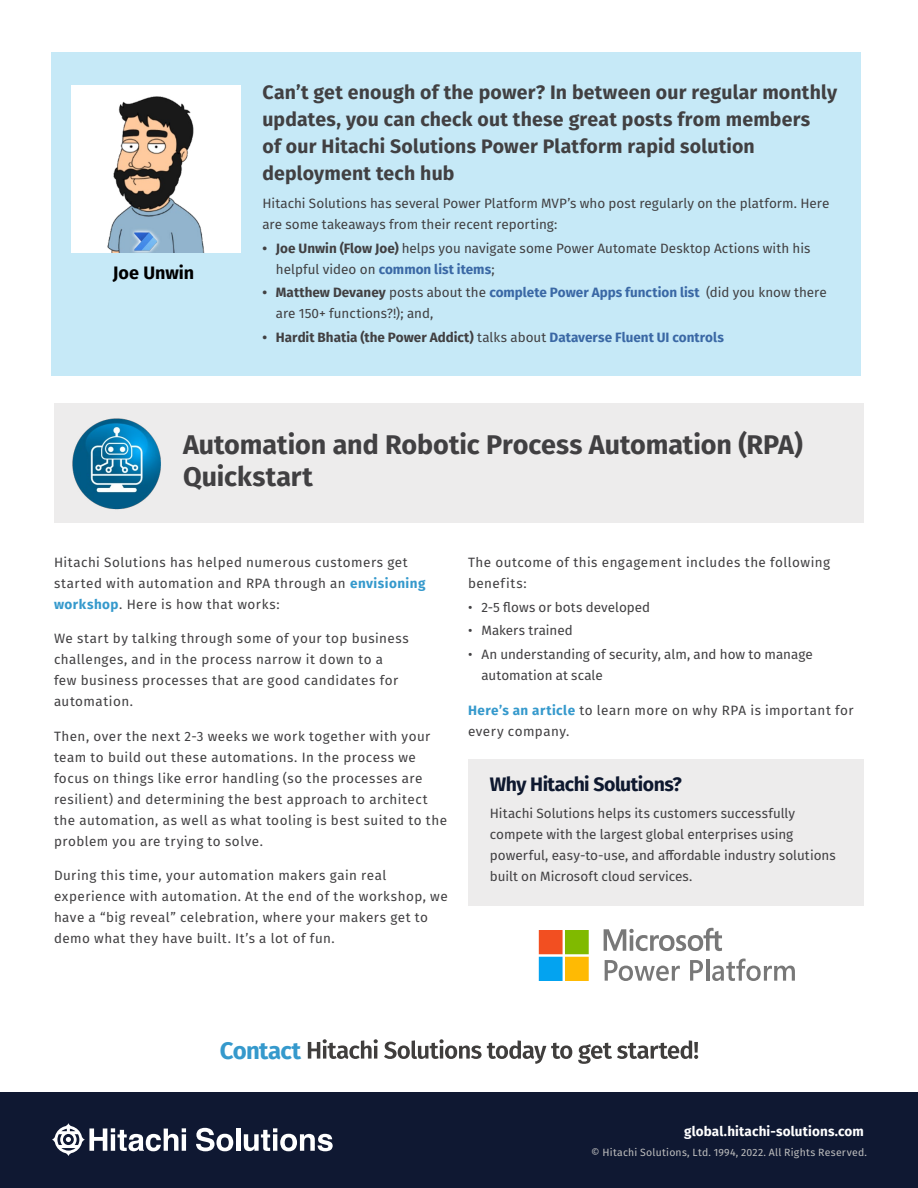
<style>
.page{position:relative;width:918px;height:1188px;background:#fff}
.page>*{position:absolute;margin:0;border:0;box-sizing:border-box;transform-origin:0 0}
.t1{font:700 27px/32.4px "Fira Sans";letter-spacing:-.005em;color:#414042}
.t2{font:700 24px "Fira Sans";letter-spacing:-.025em;color:#3599cc}
.t3{font:700 19.5px/27px "Fira Sans";letter-spacing:.01em;color:#414042}
.t4{font:700 19.5px "Fira Sans";letter-spacing:-.025em;color:#0e182f}
.t5{font:700 18px "Fira Sans";color:#000}
.t6{font:13.5px/21px "Fira Sans";letter-spacing:.03em;color:#414042}
.t7{font:13.5px/21px "Fira Sans";color:#414042}
.t8{font:700 13.5px "Fira Sans";color:#414042}
.t9{font:700 13.5px "Fira Sans";letter-spacing:.01em;color:#fff}
.t10{font:13.5px "Fira Sans";letter-spacing:.005em;color:#414042}
.t11{font:10.5px "Fira Sans";letter-spacing:.02em;color:#bdbdbd}
.s1{font-weight:700}
.s2{font-weight:700;color:#3a68a5}
.s3{font-weight:400}
.s4{color:#3a68a5}
.s5{font-weight:700;color:#3599cc}
</style>
<div class="page">
<div style="left:51px;top:52px;width:810px;height:324px;background:#c6e9f7"></div>
<div style="left:54px;top:403px;width:810px;height:119px;background:#edecec"></div>
<div style="left:0;top:1093px;width:918px;height:95px;background:#0f1832"></div>
<div style="left:468px;top:760px;width:396px;height:146px;background:#edecec"></div>
<svg style="left:52px;top:1123px;width:134px;height:33px"></svg>
<hr style="left:182px;top:1134px;width:4px;height:17px;background:#fff">
<svg style="left:196px;top:1128px;width:37px;height:23px"></svg>
<hr style="left:236px;top:1128px;width:4px;height:23px;background:#fff">
<svg style="left:244px;top:1128px;width:89px;height:23px"></svg>
<svg style="left:604px;top:928px;width:118px;height:23px"></svg>
<svg style="left:539px;top:930px;width:50px;height:51px;background:#a6a357"></svg>
<svg style="left:605px;top:960px;width:75px;height:21px"></svg>
<svg style="left:690px;top:960px;width:13px;height:21px"></svg>
<hr style="left:706px;top:959px;width:3px;height:22px;background:#787878">
<svg style="left:712px;top:959px;width:83px;height:22px"></svg>
<img style="left:72px;top:418px;width:89px;height:92px">
<div style="left:71px;top:85px;width:170px;height:168px;background:#fff"></div>
<img style="left:107px;top:97px;width:98px;height:156px">
<svg style="left:308px;top:1039px;width:390px;height:25px"></svg>
<h3 class="t5" style="left:113px;top:258px;width:83px">Joe Unwin</h3>
<h3 class="t3" style="left:262px;top:78px;width:576px">Can’t get enough of the power? In between our regular monthly updates, you can check out these great posts from members<br>of our Hitachi Solutions Power Platform rapid solution deployment tech hub</h3>
<p class="t7" style="left:262px;top:192px;width:568px">Hitachi Solutions has several Power Platform MVP’s who post regularly on the platform. Here are some takeaways from their recent reporting:</p>
<p class="t7" style="left:276px;top:237px;width:536px;text-indent:-14px"><span class="s1">• Joe Unwin (Flow Joe)</span> helps you navigate some Power Automate Desktop Actions with his helpful video on <span class="s2">common list items</span>;</p>
<p class="t7" style="left:276px;top:282px;width:552px;text-indent:-13px"><span class="s1">• Matthew Devaney</span> posts about the <span class="s2">complete Power Apps function list</span> (did you know there are 150+ functions?!); and,</p>
<p class="t8" style="left:262px;top:326px;width:463px">• Hardit Bhatia (the Power Addict) <span class="s3">talks about</span> <span class="s4">Dataverse Fluent UI controls</span></p>
<h1 class="t1" style="left:183px;top:427px;width:622px">Automation and Robotic Process Automation (RPA)<br>Quickstart</h1>
<p class="t6" style="left:54px;top:551px;width:373px">Hitachi Solutions has helped numerous customers get started with automation and RPA through an <span class="s5">envisioning workshop</span>. Here is how that works:</p>
<p class="t6" style="left:54px;top:628px;width:356px">We start by talking through some of your top business challenges, and in the process narrow it down to a few business processes that are good candidates for automation.</p>
<p class="t6" style="left:54px;top:725px;width:395px">Then, over the next 2-3 weeks we work together with your team to build out these automations. In the process we focus on things like error handling (so the processes are resilient) and determining the best approach to architect the automation, as well as what tooling is best suited to the problem you are trying to solve.</p>
<p class="t6" style="left:54px;top:865px;width:395px">During this time, your automation makers gain real experience with automation. At the end of the workshop, we have a “big reveal” celebration, where your makers get to demo what they have built. It’s a lot of fun.</p>
<p class="t6" style="left:468px;top:551px;width:364px">The outcome of this engagement includes the following benefits:</p>
<p class="t10" style="left:468px;top:597px;width:184px">• 2-5 flows or bots developed</p>
<p class="t7" style="left:468px;top:620px;width:106px">• Makers trained</p>
<p class="t7" style="left:482px;top:643px;width:333px;text-indent:-14px">• An understanding of security, alm, and how to manage automation at scale</p>
<p class="t6" style="left:468px;top:699px;width:387px"><span class="s5">Here’s an article</span> to learn more on why RPA is important for every company.</p>
<h3 class="t4" style="left:490px;top:767px;width:194px">Why Hitachi Solutions?</h3>
<p class="t7" style="left:490px;top:803px;width:347px">Hitachi Solutions helps its customers successfully compete with the largest global enterprises using powerful, easy-to-use, and affordable industry solutions built on Microsoft cloud services.</p>
<h2 class="t2" style="left:220px;top:1030px;width:83px">Contact</h2>
<p class="t9" style="left:684px;top:1120px;width:181px">global.hitachi-solutions.com</p>
<p class="t11" style="left:591px;top:1145px;width:277px">© Hitachi Solutions, Ltd. 1994, 2022. All Rights Reserved.</p>
</div>
